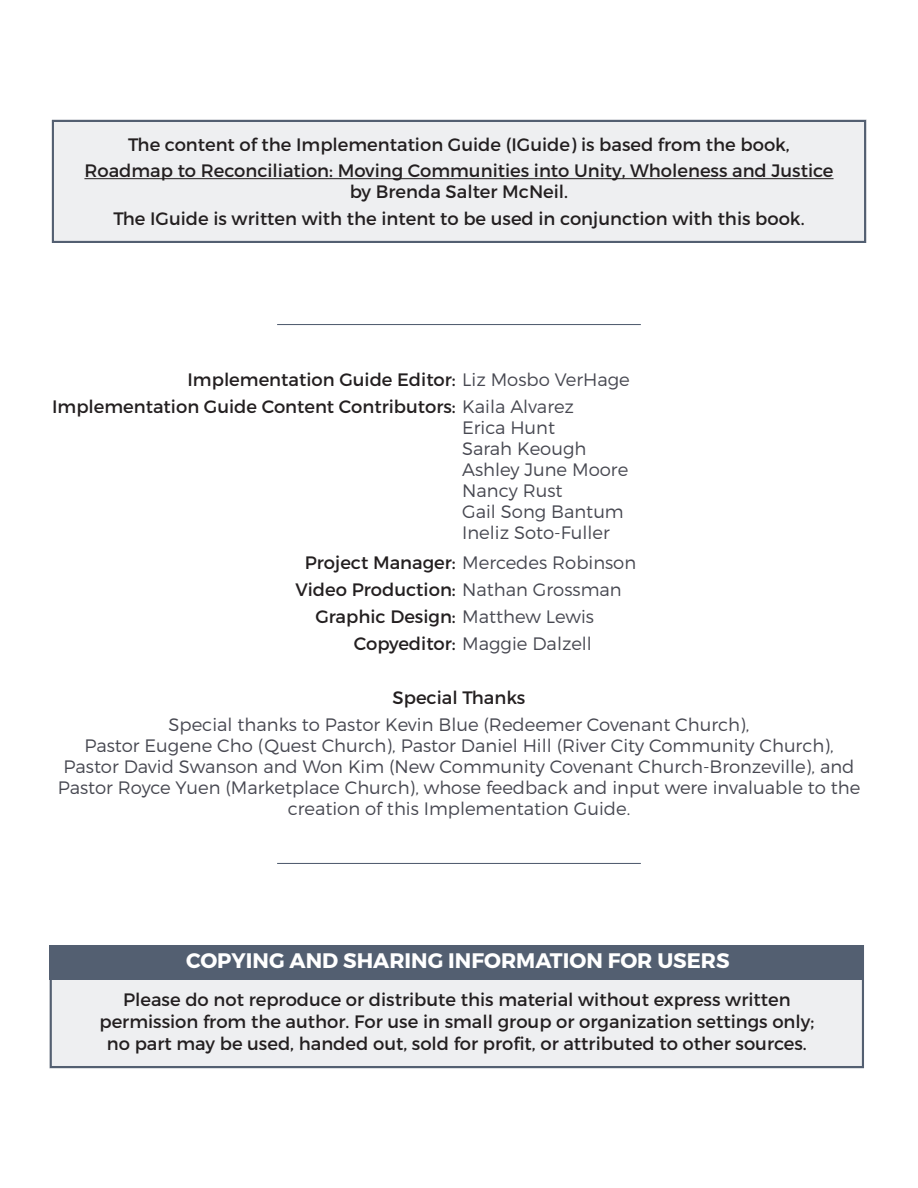
<style>
.page{position:relative;width:918px;height:1188px;background:#fff}
.page>*{position:absolute;margin:0;border:0;box-sizing:border-box;transform-origin:0 0}
.t1{font:700 21px "Montserrat";color:#fff}
.t2{font:18px/21.6px "Montserrat";color:#231f20;text-align:center}
.t3{font:300 18px/21px "Montserrat";color:#474851;text-align:center}
.s1{font-weight:300;color:#474851}
.s2{font-weight:400;color:#231f20}
</style>
<div class="page">
<div style="left:52px;top:120px;width:814px;height:123px;background:#eeeff1"></div>
<div style="left:52px;top:120px;width:814px;height:123px;border:2px solid #535f71"></div>
<hr style="left:84px;top:178px;width:750px;height:1px;background:#231f20">
<hr style="left:277px;top:324px;width:364px;height:1px;background:#535f71">
<hr style="left:277px;top:863px;width:364px;height:1px;background:#535f71">
<div style="left:50px;top:945px;width:814px;height:123px;background:#eeeff1"></div>
<div style="left:50px;top:945px;width:814px;height:123px;border:2px solid #535f71"></div>
<div style="left:50px;top:945px;width:814px;height:35px;background:#535f71"></div>
<p class="t2" style="left:128px;top:134px;width:663px">The content of the Implementation Guide (IGuide) is based from the book,</p>
<p class="t2" style="left:84px;top:160px;width:751px">Roadmap to Reconciliation: Moving Communities into Unity, Wholeness and Justice by Brenda Salter McNeil.</p>
<p class="t2" style="left:113px;top:207px;width:693px">The IGuide is written with the intent to be used in conjunction with this book.</p>
<p class="t2" style="left:188px;top:368px;width:444px">Implementation Guide Editor: <span class="s1">Liz Mosbo VerHage</span></p>
<p class="t2" style="left:52px;top:395px;width:523px">Implementation Guide Content Contributors: <span class="s1">Kaila Alvarez</span></p>
<p class="t3" style="left:462px;top:416px;width:94px">Erica Hunt</p>
<p class="t3" style="left:462px;top:437px;width:126px">Sarah Keough</p>
<p class="t3" style="left:462px;top:458px;width:168px">Ashley June Moore</p>
<p class="t3" style="left:462px;top:479px;width:102px">Nancy Rust</p>
<p class="t3" style="left:462px;top:500px;width:163px">Gail Song Bantum</p>
<p class="t3" style="left:462px;top:521px;width:149px">Ineliz Soto-Fuller</p>
<p class="t3" style="left:305px;top:551px;width:333px"><span class="s2">Project Manager:</span> Mercedes Robinson</p>
<p class="t2" style="left:296px;top:578px;width:328px">Video Production: <span class="s1">Nathan Grossman</span></p>
<p class="t2" style="left:315px;top:605px;width:280px">Graphic Design: <span class="s1">Matthew Lewis</span></p>
<p class="t3" style="left:354px;top:632px;width:240px"><span class="s2">Copyeditor:</span> Maggie Dalzell</p>
<p class="t2" style="left:393px;top:687px;width:134px">Special Thanks</p>
<p class="t3" style="left:169px;top:714px;width:582px">Special thanks to Pastor Kevin Blue (Redeemer Covenant Church),</p>
<p class="t3" style="left:84px;top:735px;width:751px">Pastor Eugene Cho (Quest Church), Pastor Daniel Hill (River City Community Church),</p>
<p class="t3" style="left:58px;top:756px;width:804px">Pastor David Swanson and Won Kim (New Community Covenant Church-Bronzeville), and<br>Pastor Royce Yuen (Marketplace Church), whose feedback and input were invaluable to the creation of this Implementation Guide.</p>
<p class="t1" style="left:186px;top:948px;width:545px">COPYING AND SHARING INFORMATION FOR USERS</p>
<p class="t2" style="left:123px;top:989px;width:669px">Please do not reproduce or distribute this material without express written</p>
<p class="t2" style="left:99px;top:1011px;width:716px">permission from the author. For use in small group or organization settings only;</p>
<p class="t2" style="left:107px;top:1032px;width:702px">no part may be used, handed out, sold for profit, or attributed to other sources.</p>
</div>
